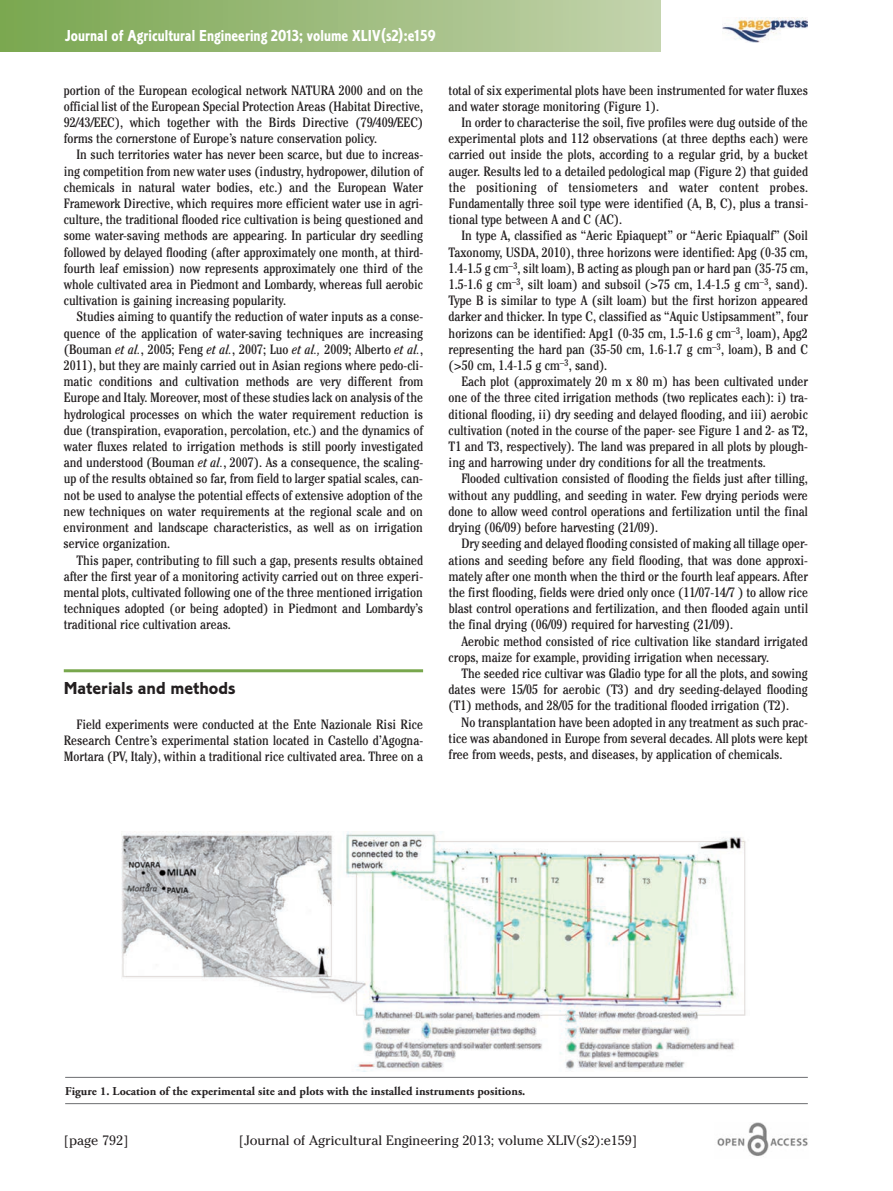
<style>
.page{position:relative;width:893px;height:1191px;background:#fff}
.page>*{position:absolute;margin:0;border:0;box-sizing:border-box;transform-origin:0 0}
.t1{font:18px "Corinthian Bold Plain";color:#231f20}
.t2{font:16.5px "Corinthian Bold Condensed Plain";color:#fff}
.t3{font:condensed 13.5px/16.2px "Cheltenham";color:#231f20;text-align:justify}
.t4{font:13.5px "Cheltenham";color:#231f20}
.t5{font:700 12px "Adobe Garamond Pro";color:#231f20}
.s1{font-style:italic}
</style>
<div class="page">
<hr style="left:64px;top:669px;width:359px;height:3px;background:#78a74d">
<img style="left:717px;top:1123px;width:91px;height:33px">
<img style="left:723px;top:17px;width:84px;height:26px">
<div style="left:0;top:0;width:660px;height:51px;background:linear-gradient(to right,#79a64f,#c3d2ac)"></div>
<hr style="left:65px;top:1077px;width:743px;height:1px;background:#6c6d70">
<hr style="left:65px;top:1103px;width:743px;height:1px;background:#6c6d70">
<img style="left:121px;top:831px;width:625px;height:240px">
<p class="t2" style="left:65px;top:30px;width:372px">Journal of Agricultural Engineering 2013; volume XLIV(s2):e159</p>
<p class="t3" style="left:64px;top:83px;width:361px">portion of the European ecological network NATURA 2000 and on the official list of the European Special Protection Areas (Habitat Directive, 92/43/EEC), which together with the Birds Directive (79/409/EEC) forms the cornerstone of Europe’s nature conservation policy.</p>
<p class="t3" style="left:64px;top:148px;width:361px;text-indent:13px">In such territories water has never been scarce, but due to increas&shy;ing competition from new water uses (industry, hydropower, dilution of chemicals in natural water bodies, etc.) and the European Water Framework Directive, which requires more efficient water use in agri&shy;culture, the traditional flooded rice cultivation is being questioned and some water-saving methods are appearing. In particular dry seedling followed by delayed flooding (after approximately one month, at third&shy;fourth leaf emission) now represents approximately one third of the whole cultivated area in Piedmont and Lombardy, whereas full aerobic cultivation is gaining increasing popularity.</p>
<p class="t3" style="left:64px;top:310px;width:361px;text-indent:13px">Studies aiming to quantify the reduction of water inputs as a conse&shy;quence of the application of water-saving techniques are increasing (Bouman <span class="s1">et al.</span>, 2005; Feng <span class="s1">et al.</span>, 2007; Luo <span class="s1">et al.,</span> 2009; Alberto <span class="s1">et al.</span>, 2011), but they are mainly carried out in Asian regions where pedo-cli&shy;matic conditions and cultivation methods are very different from Europe and Italy. Moreover, most of these studies lack on analysis of the hydrological processes on which the water requirement reduction is due (transpiration, evaporation, percolation, etc.) and the dynamics of water fluxes related to irrigation methods is still poorly investigated and understood (Bouman <span class="s1">et al.</span>, 2007). As a consequence, the scaling&shy;up of the results obtained so far, from field to larger spatial scales, can&shy;not be used to analyse the potential effects of extensive adoption of the new techniques on water requirements at the regional scale and on environment and landscape characteristics, as well as on irrigation service organization.</p>
<p class="t3" style="left:64px;top:553px;width:361px;text-indent:13px">This paper, contributing to fill such a gap, presents results obtained after the first year of a monitoring activity carried out on three experi&shy;mental plots, cultivated following one of the three mentioned irrigation techniques adopted (or being adopted) in Piedmont and Lombardy’s traditional rice cultivation areas.</p>
<h1 class="t1" style="left:64px;top:681px;width:173px">Materials and methods</h1>
<p class="t3" style="left:64px;top:717px;width:361px;text-indent:13px">Field experiments were conducted at the Ente Nazionale Risi Rice Research Centre’s experimental station located in Castello d’Agogna-Mortara (PV, Italy), within a traditional rice cultivated area. Three on a</p>
<p class="t3" style="left:449px;top:83px;width:361px">total of six experimental plots have been instrumented for water fluxes and water storage monitoring (Figure 1).</p>
<p class="t3" style="left:449px;top:115px;width:361px;text-indent:13px">In order to characterise the soil, five profiles were dug outside of the experimental plots and 112 observations (at three depths each) were carried out inside the plots, according to a regular grid, by a bucket auger. Results led to a detailed pedological map (Figure 2) that guided the positioning of tensiometers and water content probes.<br>Fundamentally three soil type were identified (A, B, C), plus a transi&shy;tional type between A and C (AC).</p>
<p class="t3" style="left:449px;top:229px;width:361px;text-indent:13px">In type A, classified as “Aeric Epiaquept” or “Aeric Epiaqualf” (Soil Taxonomy, USDA, 2010), three horizons were identified: Apg (0-35 cm, 1.4-1.5 g cm<sup>–3</sup>, silt loam), B acting as plough pan or hard pan (35-75 cm, 1.5-1.6 g cm<sup>–3</sup>, silt loam) and subsoil (&gt;75 cm, 1.4-1.5 g cm<sup>–3</sup>, sand).<br>Type B is similar to type A (silt loam) but the first horizon appeared darker and thicker. In type C, classified as “Aquic Ustipsamment”, four horizons can be identified: Apg1 (0-35 cm, 1.5-1.6 g cm<sup>–3</sup>, loam), Apg2 representing the hard pan (35-50 cm, 1.6-1.7 g cm<sup>–3</sup>, loam), B and C (&gt;50 cm, 1.4-1.5 g cm<sup>–3</sup>, sand).</p>
<p class="t3" style="left:449px;top:375px;width:361px;text-indent:13px">Each plot (approximately 20 m x 80 m) has been cultivated under one of the three cited irrigation methods (two replicates each): i) tra&shy;ditional flooding, ii) dry seeding and delayed flooding, and iii) aerobic cultivation (noted in the course of the paper- see Figure 1 and 2- as T2, T1 and T3, respectively). The land was prepared in all plots by plough&shy;ing and harrowing under dry conditions for all the treatments.</p>
<p class="t3" style="left:448px;top:472px;width:361px;text-indent:13px">Flooded cultivation consisted of flooding the fields just after tilling, without any puddling, and seeding in water. Few drying periods were done to allow weed control operations and fertilization until the final drying (06/09) before harvesting (21/09).</p>
<p class="t3" style="left:449px;top:537px;width:361px;text-indent:13px">Dry seeding and delayed flooding consisted of making all tillage oper&shy;ations and seeding before any field flooding, that was done approxi&shy;mately after one month when the third or the fourth leaf appears. After the first flooding, fields were dried only once (11/07-14/7 ) to allow rice blast control operations and fertilization, and then flooded again until the final drying (06/09) required for harvesting (21/09).</p>
<p class="t3" style="left:449px;top:634px;width:361px;text-indent:13px">Aerobic method consisted of rice cultivation like standard irrigated crops, maize for example, providing irrigation when necessary.</p>
<p class="t3" style="left:449px;top:666px;width:361px;text-indent:13px">The seeded rice cultivar was Gladio type for all the plots, and sowing dates were 15/05 for aerobic (T3) and dry seeding-delayed flooding (T1) methods, and 28/05 for the traditional flooded irrigation (T2).</p>
<p class="t3" style="left:449px;top:715px;width:361px;text-indent:13px">No transplantation have been adopted in any treatment as such prac&shy;tice was abandoned in Europe from several decades. All plots were kept free from weeds, pests, and diseases, by application of chemicals.</p>
<p class="t5" style="left:65px;top:1086px;width:462px">Figure 1. Location of the experimental site and plots with the installed instruments positions.</p>
<p class="t4" style="left:64px;top:1132px;width:66px">[page 792]</p>
<p class="t4" style="left:239px;top:1132px;width:400px">[Journal of Agricultural Engineering 2013; volume XLIV(s2):e159]</p>
</div>
